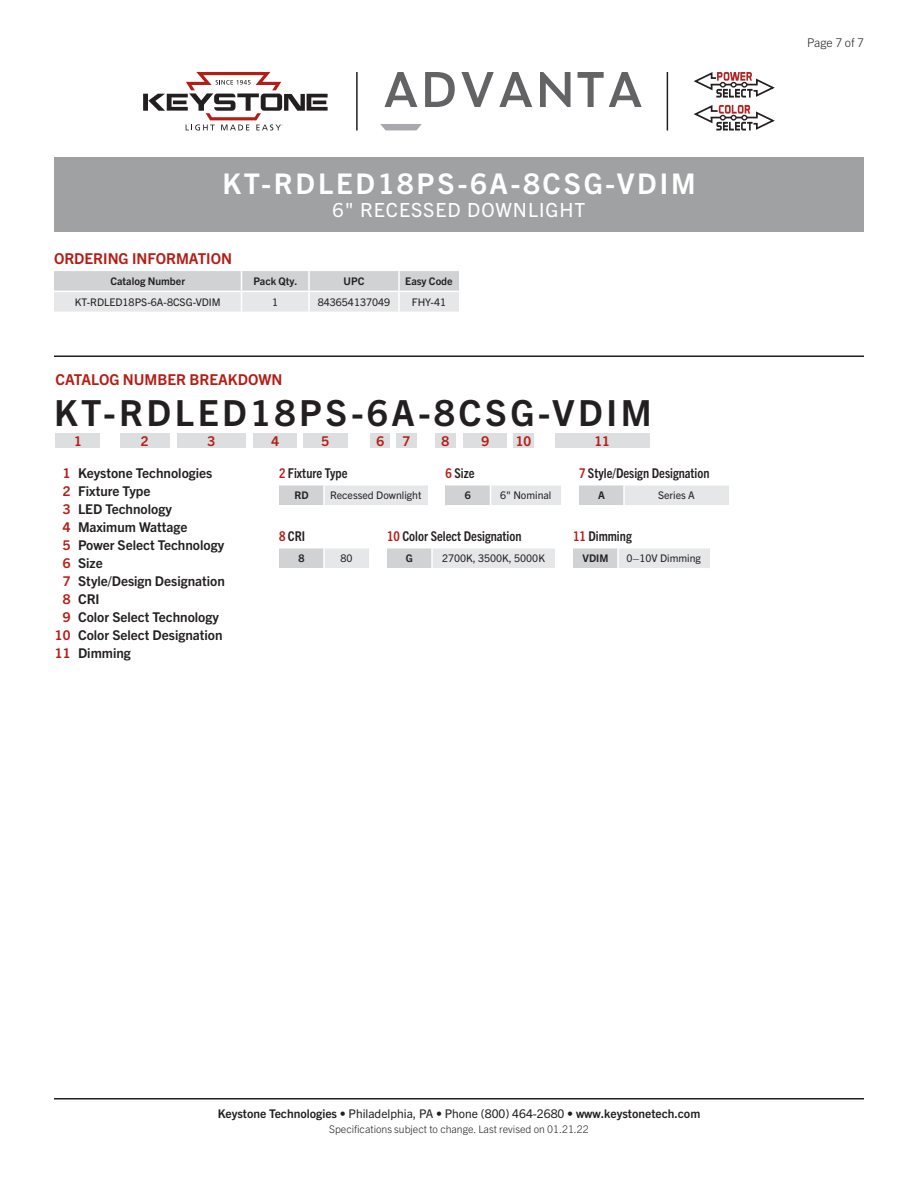
<style>
.page{position:relative;width:918px;height:1188px;background:#fff}
.page>*{position:absolute;margin:0;border:0;box-sizing:border-box;transform-origin:0 0}
.CatalogNumber{font:700 36px "Trade Gothic Next LT Pro";letter-spacing:.1em;color:#231f20}
.Title_Instruction{font:700 28.5px "Trade Gothic Next LT Pro";letter-spacing:.1em;color:#fff}
.SubTitle{font:19.5px "Trade Gothic Next LT Pro";letter-spacing:.05em;color:#fff}
.Heading_01{font:700 15px "Trade Gothic Next LT Pro";color:#b41d15}
.Catalog_Key{font:700 13.5px "Trade Gothic Next LT Pro";color:#231f20}
.Catalog_Key_Table_He{font:700 condensed 13.5px "Trade Gothic Next LT Pro";color:#231f20}
.Catalog_BarNumber{font:700 13.5px "Trade Gothic Next LT Pro";color:#b41d15}
.t1{font:700 12px "Trade Gothic Next LT Pro";color:#231f20}
.Page{font:300 12px "Trade Gothic Next LT Pro";color:#231f20}
.Table_Text{font:10.5px "Trade Gothic Next LT Pro";color:#231f20}
.Rev{font:300 10.5px "Trade Gothic Next LT Pro";color:#231f20}
.Art_Callout_Left{font:10.5px "Trade Gothic Next LT Pro";color:#231f20}
.Table_Header{font:700 10.5px "Trade Gothic Next LT Pro";color:#231f20}
.Table_Text-2{font:700 10.5px "Trade Gothic Next LT Pro";color:#231f20}
.s1{color:#b41d15}
.s2{font-weight:400}
</style>
<div class="page">
<hr style="left:54px;top:1098px;width:810px;height:2px;background:#231f20">
<hr style="left:54px;top:356px;width:810px;height:1px;background:#231f20">
<div style="left:56px;top:434px;width:44px;height:14px;background:#dddee0"></div>
<div style="left:120px;top:434px;width:50px;height:14px;background:#dddee0"></div>
<div style="left:555px;top:434px;width:95px;height:14px;background:#dddee0"></div>
<div style="left:254px;top:434px;width:43px;height:14px;background:#dddee0"></div>
<div style="left:177px;top:434px;width:69px;height:14px;background:#dddee0"></div>
<div style="left:396px;top:434px;width:21px;height:14px;background:#dddee0"></div>
<div style="left:303px;top:434px;width:45px;height:14px;background:#dddee0"></div>
<div style="left:370px;top:434px;width:20px;height:14px;background:#dddee0"></div>
<div style="left:435px;top:434px;width:21px;height:14px;background:#dddee0"></div>
<div style="left:464px;top:434px;width:43px;height:14px;background:#dddee0"></div>
<div style="left:513px;top:434px;width:21px;height:14px;background:#dddee0"></div>
<svg style="left:54px;top:271px;width:405px;height:41px;background:#dddedf"></svg>
<hr style="left:309px;top:291px;width:90px;height:1px;background:#fff">
<hr style="left:308px;top:292px;width:2px;height:20px;background:#fff">
<hr style="left:399px;top:291px;width:60px;height:1px;background:#fff">
<hr style="left:398px;top:292px;width:2px;height:20px;background:#fff">
<div style="left:387px;top:548px;width:45px;height:21px;background:#d1d2d4"></div>
<div style="left:432px;top:548px;width:123px;height:21px;background:#e6e7e9"></div>
<svg style="left:431px;top:549px;width:2px;height:19px"></svg>
<hr style="left:387px;top:547px;width:45px;height:2px;background:#fff">
<hr style="left:432px;top:547px;width:123px;height:2px;background:#fff">
<hr style="left:387px;top:568px;width:45px;height:2px;background:#fff">
<hr style="left:432px;top:568px;width:123px;height:2px;background:#fff">
<div style="left:279px;top:485px;width:45px;height:21px;background:#d1d2d4"></div>
<div style="left:324px;top:485px;width:104px;height:21px;background:#e6e7e9"></div>
<svg style="left:323px;top:486px;width:2px;height:19px"></svg>
<hr style="left:279px;top:484px;width:45px;height:2px;background:#fff">
<hr style="left:324px;top:484px;width:104px;height:2px;background:#fff">
<hr style="left:279px;top:505px;width:45px;height:2px;background:#fff">
<hr style="left:324px;top:505px;width:104px;height:2px;background:#fff">
<div style="left:446px;top:485px;width:44px;height:21px;background:#d1d2d4"></div>
<div style="left:490px;top:485px;width:71px;height:21px;background:#e6e7e9"></div>
<svg style="left:490px;top:486px;width:1px;height:19px"></svg>
<hr style="left:446px;top:484px;width:44px;height:2px;background:#fff">
<hr style="left:490px;top:484px;width:71px;height:2px;background:#fff">
<hr style="left:446px;top:505px;width:44px;height:2px;background:#fff">
<hr style="left:490px;top:505px;width:71px;height:2px;background:#fff">
<div style="left:579px;top:485px;width:45px;height:21px;background:#d1d2d4"></div>
<div style="left:624px;top:485px;width:105px;height:21px;background:#e6e7e9"></div>
<svg style="left:623px;top:486px;width:2px;height:19px"></svg>
<hr style="left:579px;top:484px;width:45px;height:2px;background:#fff">
<hr style="left:624px;top:484px;width:105px;height:2px;background:#fff">
<hr style="left:579px;top:505px;width:45px;height:2px;background:#fff">
<hr style="left:624px;top:505px;width:105px;height:2px;background:#fff">
<div style="left:279px;top:548px;width:45px;height:21px;background:#d1d2d4"></div>
<div style="left:324px;top:548px;width:45px;height:21px;background:#e6e7e9"></div>
<svg style="left:323px;top:549px;width:2px;height:19px"></svg>
<hr style="left:279px;top:547px;width:45px;height:2px;background:#fff">
<hr style="left:324px;top:547px;width:45px;height:2px;background:#fff">
<hr style="left:279px;top:568px;width:45px;height:2px;background:#fff">
<hr style="left:324px;top:568px;width:45px;height:2px;background:#fff">
<div style="left:573px;top:548px;width:45px;height:21px;background:#d1d2d4"></div>
<div style="left:618px;top:548px;width:92px;height:21px;background:#e6e7e9"></div>
<svg style="left:617px;top:549px;width:2px;height:19px"></svg>
<hr style="left:573px;top:547px;width:45px;height:2px;background:#fff">
<hr style="left:618px;top:547px;width:92px;height:2px;background:#fff">
<hr style="left:573px;top:568px;width:45px;height:2px;background:#fff">
<hr style="left:618px;top:568px;width:92px;height:2px;background:#fff">
<div style="left:54px;top:158px;width:810px;height:74px;background:#a0a1a3"></div>
<svg style="left:385px;top:72px;width:32px;height:35px"></svg>
<svg style="left:425px;top:72px;width:30px;height:35px"></svg>
<svg style="left:461px;top:72px;width:71px;height:35px"></svg>
<svg style="left:540px;top:72px;width:31px;height:35px"></svg>
<svg style="left:578px;top:72px;width:64px;height:35px"></svg>
<svg style="left:380px;top:124px;width:42px;height:6px"></svg>
<svg style="left:693px;top:105px;width:82px;height:26px"></svg>
<svg style="left:693px;top:72px;width:82px;height:26px"></svg>
<hr style="left:356px;top:72px;width:2px;height:58px;background:#231f20">
<hr style="left:667px;top:72px;width:1px;height:58px;background:#231f20">
<svg style="left:143px;top:72px;width:185px;height:58px"></svg>
<p class="Title_Instruction" style="left:222px;top:164px;width:475px">KT-RDLED18PS-6A-8CSG-VDIM</p>
<p class="SubTitle" style="left:333px;top:197px;width:254px">6" RECESSED DOWNLIGHT</p>
<p class="Heading_01" style="left:54px;top:248px;width:180px">ORDERING INFORMATION</p>
<p class="Table_Header" style="left:110px;top:274px;width:76px">Catalog Number</p>
<p class="Table_Header" style="left:254px;top:274px;width:45px">Pack Qty.</p>
<p class="Table_Header" style="left:344px;top:274px;width:22px">UPC</p>
<p class="Table_Header" style="left:405px;top:274px;width:49px">Easy Code</p>
<p class="Art_Callout_Left" style="left:75px;top:295px;width:147px">KT-RDLED18PS-6A-8CSG-VDIM</p>
<p class="Art_Callout_Left" style="left:272px;top:295px;width:8px">1</p>
<p class="Art_Callout_Left" style="left:318px;top:295px;width:74px">843654137049</p>
<p class="Art_Callout_Left" style="left:412px;top:295px;width:36px">FHY-41</p>
<p class="Heading_01" style="left:56px;top:369px;width:228px">CATALOG NUMBER BREAKDOWN</p>
<p class="CatalogNumber" style="left:54px;top:388px;width:599px">KT-RDLED18PS-6A-8CSG-VDIM</p>
<p class="Catalog_BarNumber" style="left:74px;top:432px;width:9px">1</p>
<p class="Catalog_BarNumber" style="left:141px;top:432px;width:9px">2</p>
<p class="Catalog_BarNumber" style="left:208px;top:432px;width:9px">3</p>
<p class="Catalog_BarNumber" style="left:271px;top:432px;width:9px">4</p>
<p class="Catalog_BarNumber" style="left:322px;top:432px;width:9px">5</p>
<p class="Catalog_BarNumber" style="left:376px;top:432px;width:9px">6</p>
<p class="Catalog_BarNumber" style="left:403px;top:432px;width:9px">7</p>
<p class="Catalog_BarNumber" style="left:442px;top:432px;width:9px">8</p>
<p class="Catalog_BarNumber" style="left:481px;top:432px;width:9px">9</p>
<p class="Catalog_BarNumber" style="left:516px;top:432px;width:17px">10</p>
<p class="Catalog_BarNumber" style="left:595px;top:432px;width:17px">11</p>
<p class="Catalog_Key" style="left:63px;top:464px;width:151px"><span class="s1">1</span> Keystone Technologies</p>
<p class="Catalog_Key" style="left:63px;top:482px;width:89px"><span class="s1">2</span> Fixture Type</p>
<p class="Catalog_Key" style="left:63px;top:500px;width:111px"><span class="s1">3</span> LED Technology</p>
<p class="Catalog_Key" style="left:63px;top:518px;width:126px"><span class="s1">4</span> Maximum Wattage</p>
<p class="Catalog_Key" style="left:63px;top:536px;width:163px"><span class="s1">5</span> Power Select Technology</p>
<p class="Catalog_Key" style="left:63px;top:554px;width:41px"><span class="s1">6</span> Size</p>
<p class="Catalog_Key" style="left:63px;top:572px;width:164px"><span class="s1">7</span> Style/Design Designation</p>
<p class="Catalog_Key" style="left:63px;top:590px;width:38px"><span class="s1">8</span> CRI</p>
<p class="Catalog_Key" style="left:63px;top:608px;width:158px"><span class="s1">9</span> Color Select Technology</p>
<p class="Catalog_Key" style="left:55px;top:626px;width:169px"><span class="s1">10</span> Color Select Designation</p>
<p class="Catalog_Key" style="left:55px;top:644px;width:77px"><span class="s1">11</span> Dimming</p>
<p class="Catalog_Key_Table_He" style="left:279px;top:464px;width:70px"><span class="s1">2</span> Fixture Type</p>
<p class="Table_Text-2" style="left:294px;top:488px;width:16px">RD</p>
<p class="Table_Text" style="left:330px;top:488px;width:93px">Recessed Downlight</p>
<p class="Catalog_Key_Table_He" style="left:446px;top:464px;width:31px"><span class="s1">6</span> Size</p>
<p class="Table_Text-2" style="left:465px;top:488px;width:8px">6</p>
<p class="Table_Text" style="left:500px;top:488px;width:53px">6" Nominal</p>
<p class="Catalog_Key_Table_He" style="left:579px;top:464px;width:132px"><span class="s1">7</span> Style/Design Designation</p>
<p class="Table_Text-2" style="left:598px;top:488px;width:8px">A</p>
<p class="Table_Text" style="left:658px;top:488px;width:38px">Series A</p>
<p class="Catalog_Key_Table_He" style="left:279px;top:527px;width:28px"><span class="s1">8</span> CRI</p>
<p class="Table_Text-2" style="left:298px;top:551px;width:8px">8</p>
<p class="Table_Text" style="left:340px;top:551px;width:14px">80</p>
<p class="Catalog_Key_Table_He" style="left:387px;top:527px;width:136px"><span class="s1">10</span> Color Select Designation</p>
<p class="Table_Text-2" style="left:406px;top:551px;width:9px">G</p>
<p class="Table_Text" style="left:442px;top:551px;width:104px">2700K, 3500K, 5000K</p>
<p class="Catalog_Key_Table_He" style="left:573px;top:527px;width:60px"><span class="s1">11</span> Dimming</p>
<p class="Table_Text-2" style="left:583px;top:551px;width:27px">VDIM</p>
<p class="Table_Text" style="left:627px;top:551px;width:76px">0–10V Dimming</p>
<p class="Page" style="left:807px;top:34px;width:58px">Page 7 of 7</p>
<p class="t1" style="left:218px;top:1105px;width:484px">Keystone Technologies <span class="s2">• Philadelphia, PA • Phone (800) 464-2680 •</span> www.keystonetech.com</p>
<p class="Rev" style="left:329px;top:1122px;width:261px">Specifications subject to change. Last revised on 01.21.22</p>
</div>
